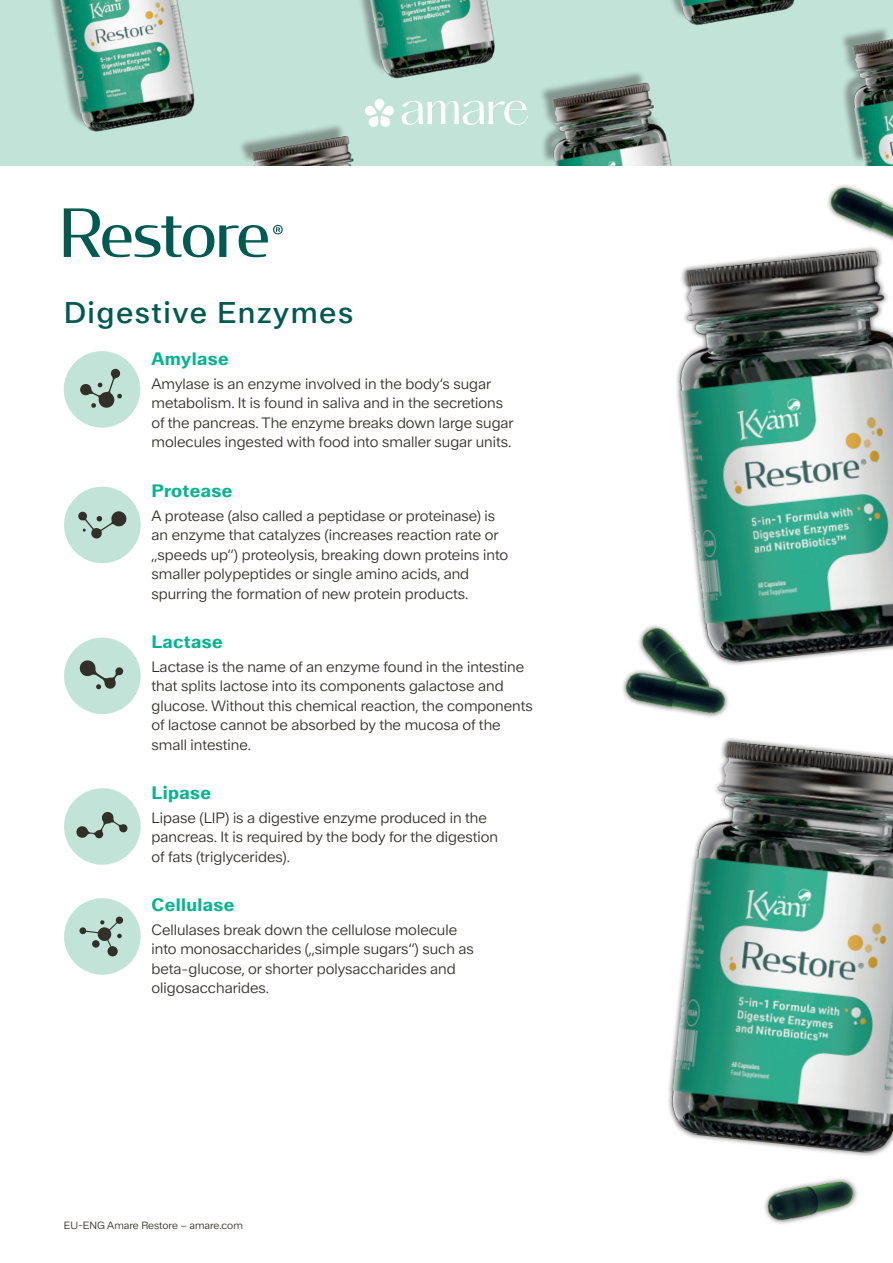
<style>
.page{position:relative;width:893px;height:1263px;background:#fff}
.page>*{position:absolute;margin:0;border:0;box-sizing:border-box;transform-origin:0 0}
.Headline_20pt_darkgreen{font:30px "Amare Walter Neue";letter-spacing:.05em;color:#005a52}
.Subheadline_12pt_green{font:700 18px "Amare Walter Neue";letter-spacing:.02em;color:#06b490}
.Text_10pt_darkgrey_Abstand_danach_5pt{font:15px/19.5px "Amare Walter Neue Mager";color:#322f2a}
.t1{font:10.5px "Amare Walter Neue Mager";color:#322f2a}
</style>
<div class="page">
<img style="left:676px;top:250px;width:217px;height:410px">
<img style="left:668px;top:742px;width:225px;height:410px">
<img style="left:827px;top:185px;width:66px;height:65px">
<img style="left:638px;top:563px;width:133px;height:204px">
<img style="left:764px;top:1152px;width:117px;height:72px">
<img style="left:622px;top:646px;width:170px;height:93px">
<div style="left:64px;top:351px;width:76px;height:77px;background:#c1e3d8;border-radius:50%"></div>
<svg style="left:80px;top:368px;width:42px;height:40px"></svg>
<div style="left:64px;top:898px;width:77px;height:77px;background:#c1e3d8;border-radius:50%"></div>
<svg style="left:79px;top:916px;width:44px;height:40px"></svg>
<div style="left:64px;top:638px;width:77px;height:76px;background:#c1e3d8;border-radius:50%"></div>
<svg style="left:79px;top:660px;width:44px;height:30px"></svg>
<div style="left:64px;top:788px;width:77px;height:77px;background:#c1e3d8;border-radius:50%"></div>
<svg style="left:76px;top:812px;width:52px;height:27px"></svg>
<div style="left:64px;top:487px;width:77px;height:76px;background:#c1e3d8;border-radius:50%"></div>
<svg style="left:78px;top:511px;width:49px;height:28px"></svg>
<img style="left:0;top:0;width:893px;height:166px">
<svg style="left:64px;top:208px;width:219px;height:49px"></svg>
<svg style="left:364px;top:99px;width:164px;height:29px"></svg>
<p class="Headline_20pt_darkgreen" style="left:64px;top:294px;width:291px">Digestive Enzymes</p>
<p class="Subheadline_12pt_green" style="left:152px;top:348px;width:79px">Amylase</p>
<p class="Text_10pt_darkgrey_Abstand_danach_5pt" style="left:152px;top:374px;width:364px">Amylase is an enzyme involved in the body‘s sugar metabolism. It is found in saliva and in the secretions of the pancreas. The enzyme breaks down large sugar molecules ingested with food into smaller sugar units.</p>
<p class="Subheadline_12pt_green" style="left:152px;top:479px;width:82px">Protease</p>
<p class="Text_10pt_darkgrey_Abstand_danach_5pt" style="left:152px;top:506px;width:358px">A protease (also called a peptidase or proteinase) is an enzyme that catalyzes (increases reaction rate or „speeds up“) proteolysis, breaking down proteins into smaller polypeptides or single amino acids, and spurring the formation of new protein products.</p>
<p class="Subheadline_12pt_green" style="left:152px;top:630px;width:73px">Lactase</p>
<p class="Text_10pt_darkgrey_Abstand_danach_5pt" style="left:152px;top:657px;width:383px">Lactase is the name of an enzyme found in the intestine that splits lactose into its components galactose and glucose. Without this chemical reaction, the components of lactose cannot be absorbed by the mucosa of the small intestine.</p>
<p class="Subheadline_12pt_green" style="left:152px;top:781px;width:61px">Lipase</p>
<p class="Text_10pt_darkgrey_Abstand_danach_5pt" style="left:152px;top:808px;width:348px">Lipase (LIP) is a digestive enzyme produced in the pancreas. It is required by the body for the digestion of fats (triglycerides).</p>
<p class="Subheadline_12pt_green" style="left:152px;top:893px;width:84px">Cellulase</p>
<p class="Text_10pt_darkgrey_Abstand_danach_5pt" style="left:152px;top:920px;width:324px">Cellulases break down the cellulose molecule into monosaccharides („simple sugars“) such as beta-glucose, or shorter polysaccharides and oligosaccharides.</p>
<p class="t1" style="left:64px;top:1219px;width:181px">EU-ENG Amare Restore – amare.com</p>
</div>
